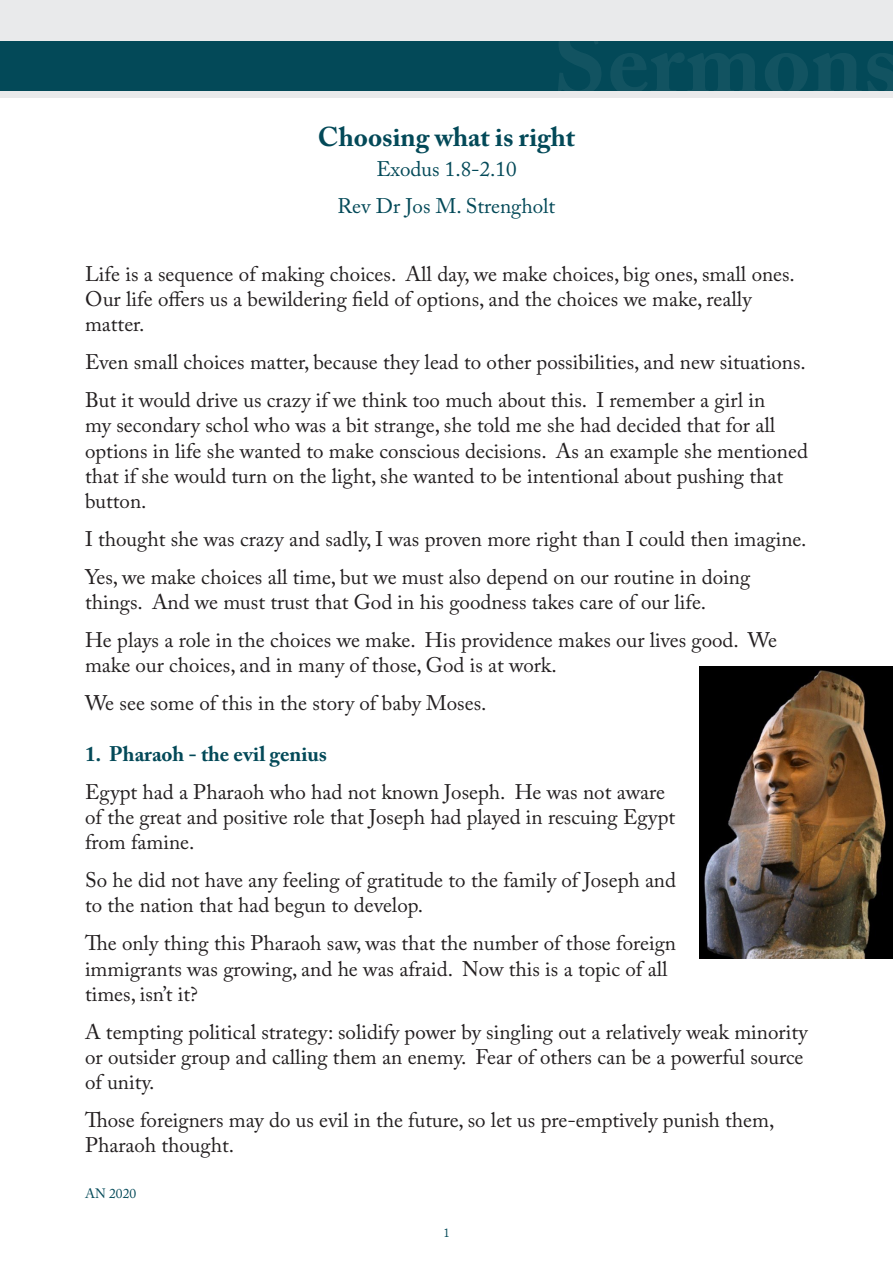
<style>
.page{position:relative;width:893px;height:1263px;background:#fff}
.page>*{position:absolute;margin:0;border:0;box-sizing:border-box;transform-origin:0 0}
.t1{font:700 27px "Adobe Caslon Pro";color:#034958}
.Text_2{font:21px/25.2px "Adobe Caslon Pro";color:#231f20}
.Text_begain{font:21px/25.2px "Adobe Caslon Pro";color:#231f20}
.Side_title{font:700 21px "Adobe Caslon Pro";color:#034958}
.Jos_Name{font:21px "Adobe Caslon Pro";color:#034958}
.Nomber_Verse_in_titl{font:21px "Adobe Caslon Pro";color:#034958}
.t2{font:13.5px "Adobe Caslon Pro";color:#034958}
.Numbers_verses{font:12px "Bookman Old Style";color:#034958}
</style>
<div class="page">
<div style="left:0;top:0;width:893px;height:97px;background:#e9eaeb"></div>
<div style="left:0;top:41px;width:893px;height:50px;background:#034958"></div>
<img style="left:700px;top:666px;width:193px;height:293px">
<p class="t1" style="left:318px;top:121px;width:259px">Choosing what is right</p>
<p class="Nomber_Verse_in_titl" style="left:376px;top:157px;width:142px">Exodus 1.8-2.10</p>
<p class="Jos_Name" style="left:338px;top:194px;width:219px">Rev Dr Jos M. Strengholt</p>
<p class="Text_begain" style="left:85px;top:261px;width:711px">Life is a sequence of making choices. All day, we make choices, big ones, small ones.<br>Our life offers us a bewildering field of options, and the choices we make, really matter.</p>
<p class="Text_2" style="left:85px;top:349px;width:722px">Even small choices matter, because they lead to other possibilities, and new situations.</p>
<p class="Text_2" style="left:85px;top:387px;width:724px">But it would drive us crazy if we think too much about this I. remember a girl in<br>my secondary schol who was a bit strange, she told me she had decided that for all options in life she wanted to make conscious decisions. As an example she mentioned that if she would turn on the light, she wanted to be intentional about pushing that button.</p>
<p class="Text_2" style="left:85px;top:526px;width:723px">I thought she was crazy and sadly I, was proven more right than I could then imagine.</p>
<p class="Text_2" style="left:85px;top:564px;width:667px">Yes, we make choices all time, but we must also depend on our routine in doing things. And we must trust that God in his goodness takes care of our life.</p>
<p class="Text_2" style="left:85px;top:627px;width:693px">He plays a role in the choices we make. His providence makes our lives good. We make our choices, and in many of those, God is at work.</p>
<p class="Text_2" style="left:85px;top:690px;width:403px">We see some of this in the story of baby Moses.</p>
<p class="Side_title" style="left:85px;top:741px;width:244px">1. Pharaoh - the evil genius</p>
<p class="Text_2" style="left:85px;top:779px;width:592px">Egypt had a Pharaoh who had not known Joseph. He was not aware of the great and positive role that Joseph had played in rescuing Egypt from famine.</p>
<p class="Text_2" style="left:85px;top:867px;width:592px">So he did not have any feeling of gratitude to the family ofJoseph and to the nation that had begun to develop.</p>
<p class="Text_2" style="left:85px;top:930px;width:593px">The only thing this Pharaoh saw, was that the number of those foreign immigrants was growing, and he was afraid. Now this is a topic of all times, i s n ?i tt ’</p>
<p class="Text_2" style="left:85px;top:1019px;width:724px">A tempting political strategy: solidify power by singling out a relatively weak minority or outsider group and calling them an enemy. Fear of others can be a powerful source of unity.</p>
<p class="Text_2" style="left:85px;top:1107px;width:691px">Those foreigners may do us evil in the future, so let us pre-emptively punish them,<br>Pharaoh thought.</p>
<p class="t2" style="left:85px;top:1185px;width:53px">AN 2020</p>
<p class="Numbers_verses" style="left:443px;top:1225px;width:9px">1</p>
</div>
